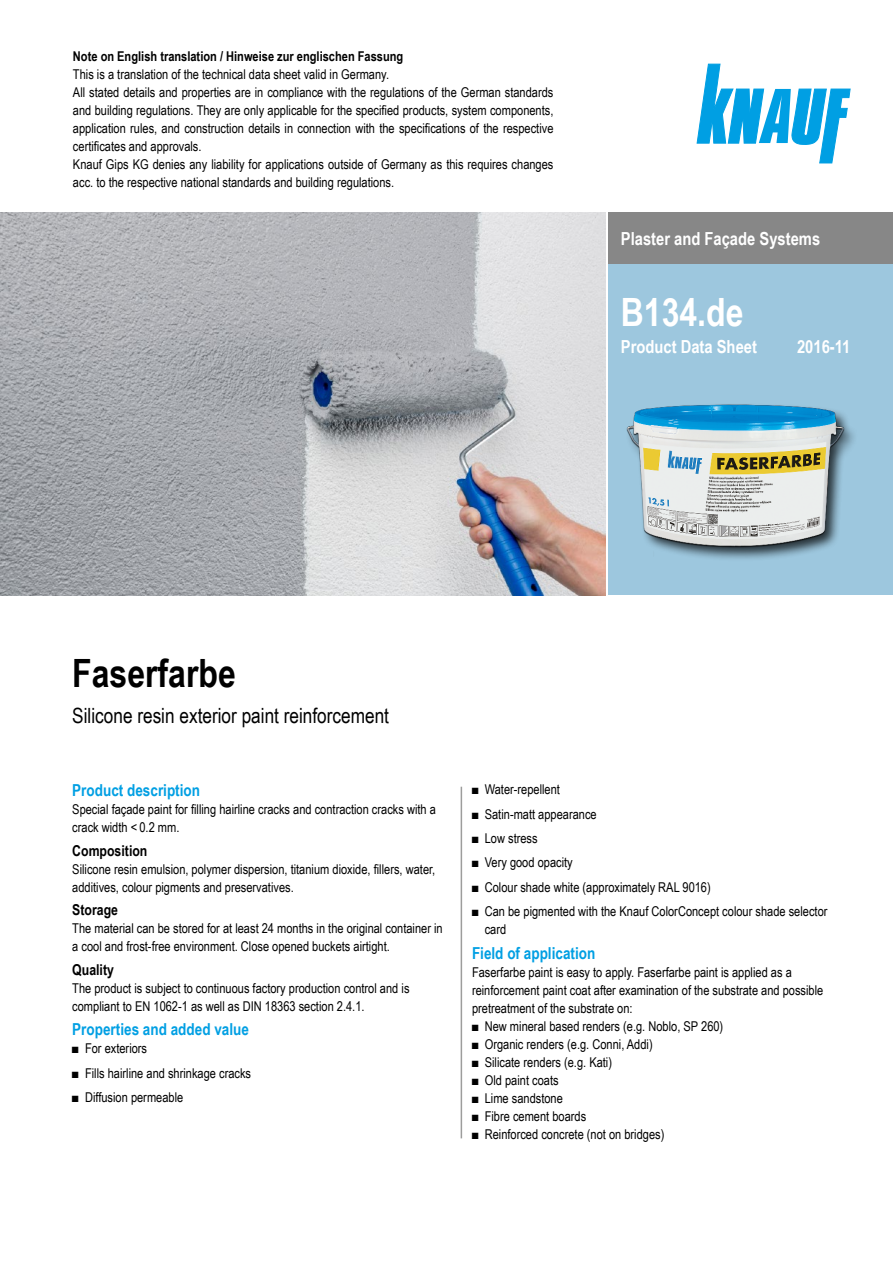
<style>
.page{position:relative;width:893px;height:1263px;background:#fff}
.page>*{position:absolute;margin:0;border:0;box-sizing:border-box;transform-origin:0 0}
.Titel_1te_Zeile_TB{font:700 39px "Arial Narrow";color:#000}
.Dokumentbezeichnung{font:700 39px "Arial Narrow";color:#fff}
.Titel_2te_Zeile_TB{font:21px "Arial Narrow";color:#000}
.Sparte_TB{font:700 18px "Arial Narrow";color:#fff}
.Ausgabe_TB{font:700 18px "Arial Narrow";color:#fff}
.Ue3_11cyan_TB{font:700 16.5px "Arial Narrow";color:#009fe3}
.Ue4_10schwarz_TB{font:700 15px "Arial Narrow";color:#000}
._01_Fließtext_dt{font:13.5px/18px "Arial Narrow";color:#000}
.Text_TB{font:13.5px/18px "Arial Narrow";color:#000}
._01_Fließtext_dt-2{font:700 13.5px "Arial Narrow";color:#000}
</style>
<div class="page">
<div style="left:608px;top:213px;width:285px;height:382px;background:#9dc7de"></div>
<div style="left:608px;top:213px;width:285px;height:51px;background:#878787"></div>
<img style="left:626px;top:404px;width:224px;height:155px">
<img style="left:0;top:213px;width:606px;height:382px">
<svg style="left:697px;top:64px;width:153px;height:99px"></svg>
<hr style="left:461px;top:787px;width:1px;height:351px;background:#9d9d9c">
<p class="_01_Fließtext_dt-2" style="left:73px;top:46px;width:332px">Note on English translation / Hinweise zur englischen Fassung</p>
<p class="_01_Fließtext_dt" style="left:73px;top:64px;width:318px">This is a translation of the technical data sheet valid in Germany.</p>
<p class="_01_Fließtext_dt" style="left:73px;top:82px;width:482px;text-align:justify">All stated details and properties are in compliance with the regulations of the German standards and building regulations. They are only applicable for the specified products, system components, application rules, and construction details in connection with the specifications of the respective certificates and approvals.</p>
<p class="_01_Fließtext_dt" style="left:73px;top:154px;width:482px">Knauf Gips KG denies any liability for applications outside of Germany as this requires changes acc. to the respective national standards and building regulations.</p>
<p class="Sparte_TB" style="left:621px;top:225px;width:201px">Plaster and Façade Systems</p>
<p class="Dokumentbezeichnung" style="left:621px;top:282px;width:124px">B134.de</p>
<p class="Ausgabe_TB" style="left:621px;top:333px;width:138px">Product Data Sheet</p>
<p class="Ausgabe_TB" style="left:797px;top:333px;width:55px">2016-11</p>
<p class="Titel_1te_Zeile_TB" style="left:72px;top:644px;width:165px">Faserfarbe</p>
<h1 class="Titel_2te_Zeile_TB" style="left:72px;top:700px;width:318px">Silicone resin exterior paint reinforcement</h1>
<p class="Ue3_11cyan_TB" style="left:72px;top:778px;width:129px">Product description</p>
<p class="Text_TB" style="left:72px;top:800px;width:365px">Special façade paint for filling hairline cracks and contraction cracks with a crack width &lt; 0.2 mm.</p>
<p class="Ue4_10schwarz_TB" style="left:72px;top:839px;width:77px">Composition</p>
<p class="Text_TB" style="left:72px;top:860px;width:365px">Silicone resin emulsion, polymer dispersion, titanium dioxide, fillers, water, additives, colour pigments and preservatives.</p>
<p class="Ue4_10schwarz_TB" style="left:72px;top:899px;width:47px">Storage</p>
<p class="Text_TB" style="left:72px;top:919px;width:372px">The material can be stored for at least 24 months in the original container in a cool and frost-free environment. Close opened buckets airtight.</p>
<p class="Ue4_10schwarz_TB" style="left:72px;top:958px;width:43px">Quality</p>
<p class="Text_TB" style="left:72px;top:979px;width:339px">The product is subject to continuous factory production control and is compliant to EN 1062-1 as well as DIN 18363 section 2.4.1.</p>
<p class="Ue3_11cyan_TB" style="left:72px;top:1017px;width:178px">Properties and added value</p>
<p class="_01_Fließtext_dt" style="left:72px;top:1039px;width:76px">■ For exteriors</p>
<p class="_01_Fließtext_dt" style="left:72px;top:1063px;width:180px">■ Fills hairline and shrinkage cracks</p>
<p class="_01_Fließtext_dt" style="left:72px;top:1088px;width:113px">■ Diffusion permeable</p>
<p class="_01_Fließtext_dt" style="left:472px;top:780px;width:90px">■ Water-repellent</p>
<p class="_01_Fließtext_dt" style="left:472px;top:804px;width:126px">■ Satin-matt appearance</p>
<p class="_01_Fließtext_dt" style="left:472px;top:829px;width:67px">■ Low stress</p>
<p class="_01_Fließtext_dt" style="left:472px;top:853px;width:102px">■ Very good opacity</p>
<p class="_01_Fließtext_dt" style="left:472px;top:877px;width:240px">■ Colour shade white (approximately RAL 9016)</p>
<p class="_01_Fließtext_dt" style="left:485px;top:902px;width:344px;text-indent:-13px">■ Can be pigmented with the Knauf ColorConcept colour shade selector card</p>
<p class="Ue3_11cyan_TB" style="left:472px;top:940px;width:125px">Field of application</p>
<p class="Text_TB" style="left:472px;top:962px;width:353px">Faserfarbe paint is easy to apply. Faserfarbe paint is applied as a reinforcement paint coat after examination of the substrate and possible pretreatment of the substrate on:</p>
<p class="_01_Fließtext_dt" style="left:472px;top:1016px;width:253px">■ New mineral based renders (e.g. Noblo, SP 260)</p>
<p class="_01_Fließtext_dt" style="left:472px;top:1034px;width:182px">■ Organic renders (e.g. Conni, Addi)</p>
<p class="_01_Fließtext_dt" style="left:472px;top:1052px;width:142px">■ Silicate renders (e.g. Kati)</p>
<p class="_01_Fließtext_dt" style="left:472px;top:1070px;width:88px">■ Old paint coats</p>
<p class="_01_Fließtext_dt" style="left:472px;top:1088px;width:92px">■ Lime sandstone</p>
<p class="_01_Fließtext_dt" style="left:472px;top:1106px;width:116px">■ Fibre cement boards</p>
<p class="_01_Fließtext_dt" style="left:472px;top:1124px;width:194px">■ Reinforced concrete (not on bridges)</p>
</div>
